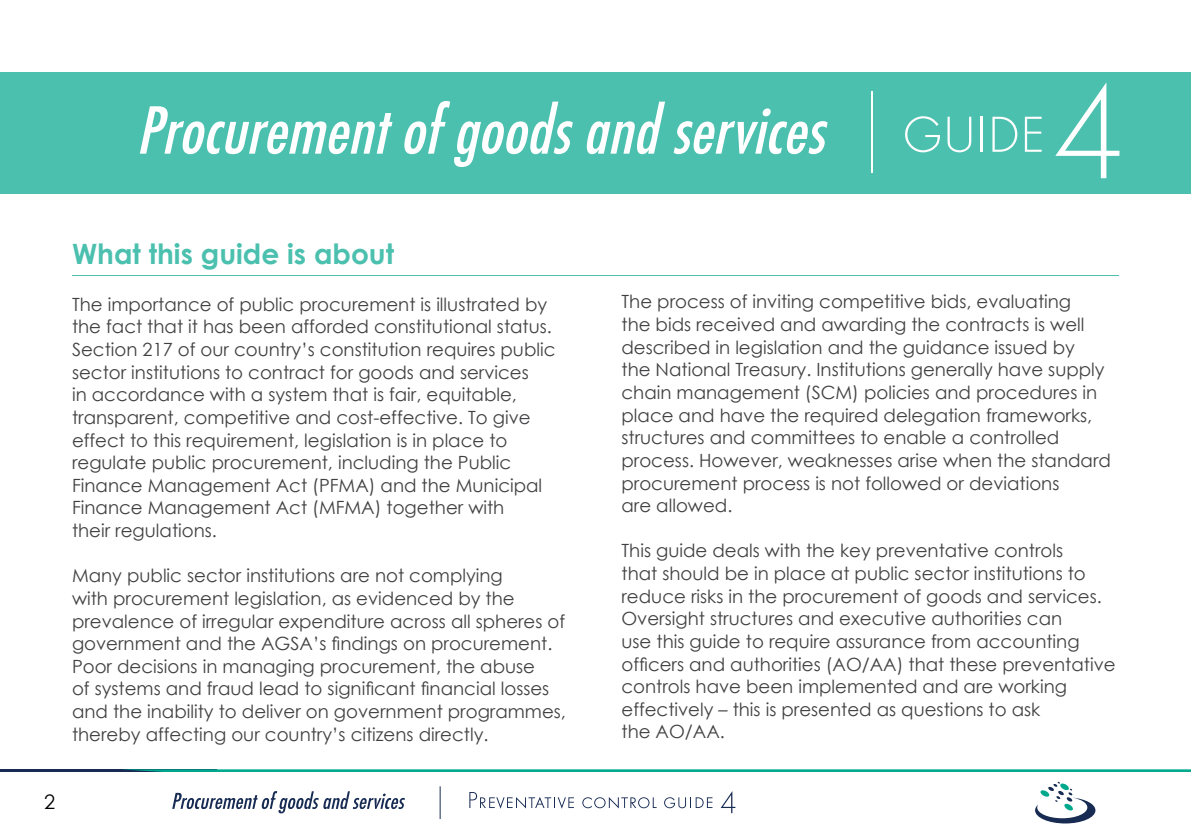
<style>
.page{position:relative;width:1191px;height:840px;background:#fff}
.page>*{position:absolute;margin:0;border:0;box-sizing:border-box;transform-origin:0 0}
.t1{font:700 28px "Century Gothic";color:#4bc0af}
.t2{font:20px "Century Gothic";color:#000}
.t3{font:18.2px/22.6px "Century Gothic";color:#414042}
</style>
<div class="page">
<hr style="left:0;top:769px;width:216px;height:2px;background:#172b53">
<svg style="left:1035px;top:781px;width:60px;height:42px"></svg>
<svg style="left:469px;top:792px;width:105px;height:16px"></svg>
<svg style="left:582px;top:797px;width:74px;height:11px"></svg>
<svg style="left:664px;top:797px;width:48px;height:10px"></svg>
<svg style="left:720px;top:791px;width:15px;height:21px"></svg>
<svg style="left:172px;top:791px;width:233px;height:22px"></svg>
<hr style="left:439px;top:785px;width:1px;height:33px;background:#172b53">
<svg style="left:122px;top:769px;width:1069px;height:2px;background:#2ab29f"></svg>
<div style="left:0;top:72px;width:1191px;height:122px;background:#4bc0af"></div>
<svg style="left:905px;top:116px;width:35px;height:36px"></svg>
<svg style="left:947px;top:117px;width:24px;height:35px"></svg>
<hr style="left:980px;top:117px;width:3px;height:35px;background:#fff">
<svg style="left:992px;top:117px;width:25px;height:35px"></svg>
<svg style="left:1024px;top:117px;width:17px;height:35px"></svg>
<svg style="left:1055px;top:82px;width:64px;height:96px"></svg>
<svg style="left:140px;top:106px;width:252px;height:48px"></svg>
<svg style="left:404px;top:101px;width:169px;height:66px"></svg>
<svg style="left:587px;top:101px;width:78px;height:53px"></svg>
<svg style="left:673px;top:108px;width:154px;height:46px"></svg>
<hr style="left:870px;top:91px;width:2px;height:82px;background:#fff">
<hr style="left:72px;top:275px;width:1047px;height:1px;background:#4bc0af">
<h1 class="t1" style="left:72px;top:236px;width:323px">What this guide is about</h1>
<p class="t3" style="left:72px;top:292px;width:485px">The importance of public procurement is illustrated by the fact that it has been afforded constitutional status.<br>Section 217 of our country’s constitution requires public sector institutions to contract for goods and services<br>in accordance with a system that is fair, equitable, transparent, competitive and cost-effective. To give effect to this requirement, legislation is in place to regulate public procurement, including the Public Finance Management Act (PFMA) and the Municipal Finance Management Act (MFMA) together with<br>their regulations.</p>
<p class="t3" style="left:72px;top:564px;width:495px">Many public sector institutions are not complying<br>with procurement legislation, as evidenced by the prevalence of irregular expenditure across all spheres of government and the AGSA’s findings on procurement.<br>Poor decisions in managing procurement, the abuse<br>of systems and fraud lead to significant financial losses and the inability to deliver on government programmes, thereby affecting our country’s citizens directly.</p>
<p class="t2" style="left:44px;top:787px;width:13px">2</p>
<p class="t3" style="left:621px;top:290px;width:491px">The process of inviting competitive bids, evaluating<br>the bids received and awarding the contracts is well described in legislation and the guidance issued by<br>the National Treasury. Institutions generally have supply chain management (SCM) policies and procedures in place and have the required delegation frameworks, structures and committees to enable a controlled process. However, weaknesses arise when the standard procurement process is not followed or deviations<br>are allowed.</p>
<p class="t3" style="left:621px;top:539px;width:495px">This guide deals with the key preventative controls<br>that should be in place at public sector institutions to reduce risks in the procurement of goods and services.<br>Oversight structures and executive authorities can<br>use this guide to require assurance from accounting officers and authorities (AO/AA) that these preventative controls have been implemented and are working effectively – this is presented as questions to ask<br>the AO/AA.</p>
</div>
